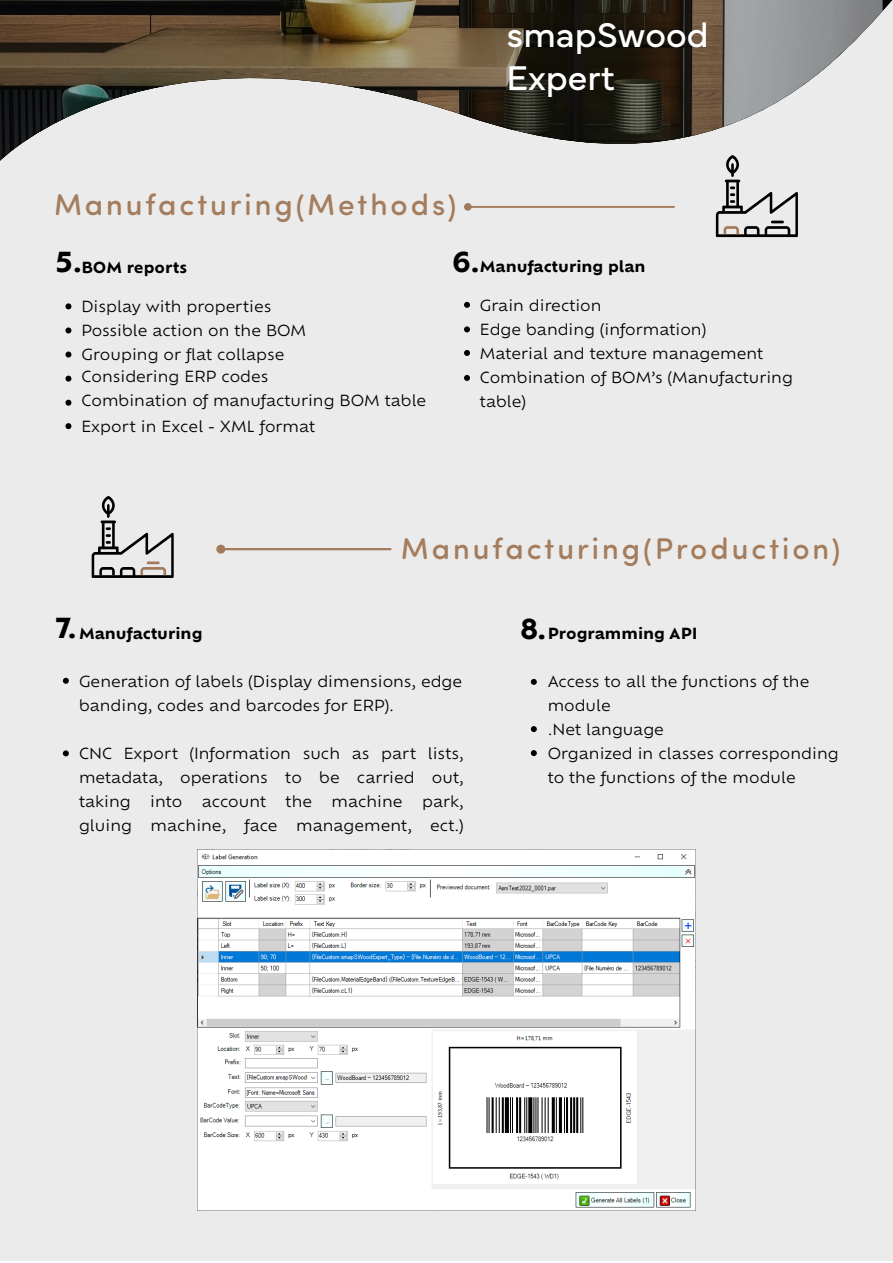
<style>
.page{position:relative;width:893px;height:1263px;background:#fff}
.page>*{position:absolute;margin:0;border:0;box-sizing:border-box;transform-origin:0 0}
.t1{font:35.85px/42.9px "Mundial";color:#fff}
.t2{font:500 30px "Sofia Pro Soft";letter-spacing:.1em;color:#a37d5d}
.t3{font:700 27px "Ofelia Text";color:#000}
.t4{font:15px/24px "Ofelia Text";color:#000}
.t5{font:700 15px "Ofelia Text";color:#000}
</style>
<div class="page">
<div style="left:0;top:0;width:893px;height:1260px;background:#ebebeb"></div>
<svg style="left:65px;top:303px;width:6px;height:6px"></svg>
<svg style="left:65px;top:327px;width:6px;height:6px"></svg>
<svg style="left:65px;top:352px;width:6px;height:6px"></svg>
<svg style="left:65px;top:376px;width:6px;height:6px"></svg>
<svg style="left:65px;top:400px;width:6px;height:6px"></svg>
<svg style="left:65px;top:423px;width:6px;height:6px"></svg>
<svg style="left:464px;top:302px;width:6px;height:6px"></svg>
<svg style="left:464px;top:326px;width:6px;height:6px"></svg>
<svg style="left:464px;top:350px;width:6px;height:6px"></svg>
<svg style="left:464px;top:375px;width:6px;height:6px"></svg>
<svg style="left:63px;top:678px;width:6px;height:6px"></svg>
<svg style="left:63px;top:750px;width:6px;height:6px"></svg>
<svg style="left:531px;top:679px;width:6px;height:6px"></svg>
<svg style="left:0;top:0;width:893px;height:161px"></svg>
<svg style="left:472px;top:206px;width:203px;height:2px"></svg>
<div style="left:464px;top:203px;width:8px;height:8px;background:#a27b5c;border-radius:50%"></div>
<svg style="left:716px;top:155px;width:82px;height:82px"></svg>
<svg style="left:225px;top:548px;width:167px;height:2px"></svg>
<div style="left:216px;top:545px;width:9px;height:9px;background:#a27b5c;border-radius:50%"></div>
<svg style="left:92px;top:496px;width:82px;height:82px"></svg>
<svg style="left:531px;top:726px;width:6px;height:6px"></svg>
<svg style="left:531px;top:750px;width:6px;height:6px"></svg>
<img style="left:198px;top:850px;width:497px;height:360px">
<p class="t1" style="left:506px;top:10px;width:204px">smapSwood<br>Expert</p>
<p class="t2" style="left:54px;top:182px;width:404px">Manufacturing(Methods)</p>
<p class="t3" style="left:55px;top:242px;width:29px">5.</p>
<p class="t5" style="left:81px;top:256px;width:107px">BOM reports</p>
<p class="t4" style="left:81px;top:293px;width:226px">Display with properties<br>Possible action on the BOM<br>Grouping or flat collapse</p>
<p class="t4" style="left:81px;top:363px;width:346px">Considering ERP codes<br>Combination of manufacturing BOM table</p>
<p class="t4" style="left:81px;top:413px;width:235px">Export in Excel - XML format</p>
<p class="t3" style="left:452px;top:241px;width:29px">6.</p>
<p class="t5" style="left:480px;top:255px;width:167px">Manufacturing plan</p>
<p class="t4" style="left:480px;top:292px;width:123px">Grain direction</p>
<p class="t4" style="left:480px;top:316px;width:228px">Edge banding (information)</p>
<p class="t4" style="left:480px;top:340px;width:285px">Material and texture management</p>
<p class="t4" style="left:480px;top:364px;width:315px">Combination of BOM’s (Manufacturing table)</p>
<p class="t2" style="left:401px;top:527px;width:441px">Manufacturing(Production)</p>
<p class="t3" style="left:55px;top:608px;width:23px">7.</p>
<p class="t5" style="left:79px;top:622px;width:125px">Manufacturing</p>
<p class="t4" style="left:79px;top:668px;width:385px">Generation of labels (Display dimensions, edge banding, codes and barcodes for ERP).</p>
<p class="t4" style="left:79px;top:740px;width:386px;text-align:justify">CNC Export (Information such as part lists, metadata, operations to be carried out, taking</p>
<p class="t4" style="left:79px;top:788px;width:386px;text-align:right">park,<br>gluing machine, face management, ect.)</p>
<p class="t4" style="left:150px;top:788px;width:34px">into</p>
<p class="t4" style="left:202px;top:788px;width:66px">account</p>
<p class="t4" style="left:286px;top:788px;width:28px">the</p>
<p class="t4" style="left:332px;top:788px;width:73px">machine</p>
<p class="t3" style="left:520px;top:608px;width:28px">8.</p>
<p class="t5" style="left:548px;top:622px;width:152px">Programming API</p>
<p class="t4" style="left:548px;top:668px;width:263px">Access to all the functions of the module</p>
<p class="t4" style="left:548px;top:716px;width:118px">.Net language</p>
<p class="t4" style="left:548px;top:740px;width:293px">Organized in classes corresponding to the functions of the module</p>
</div>
